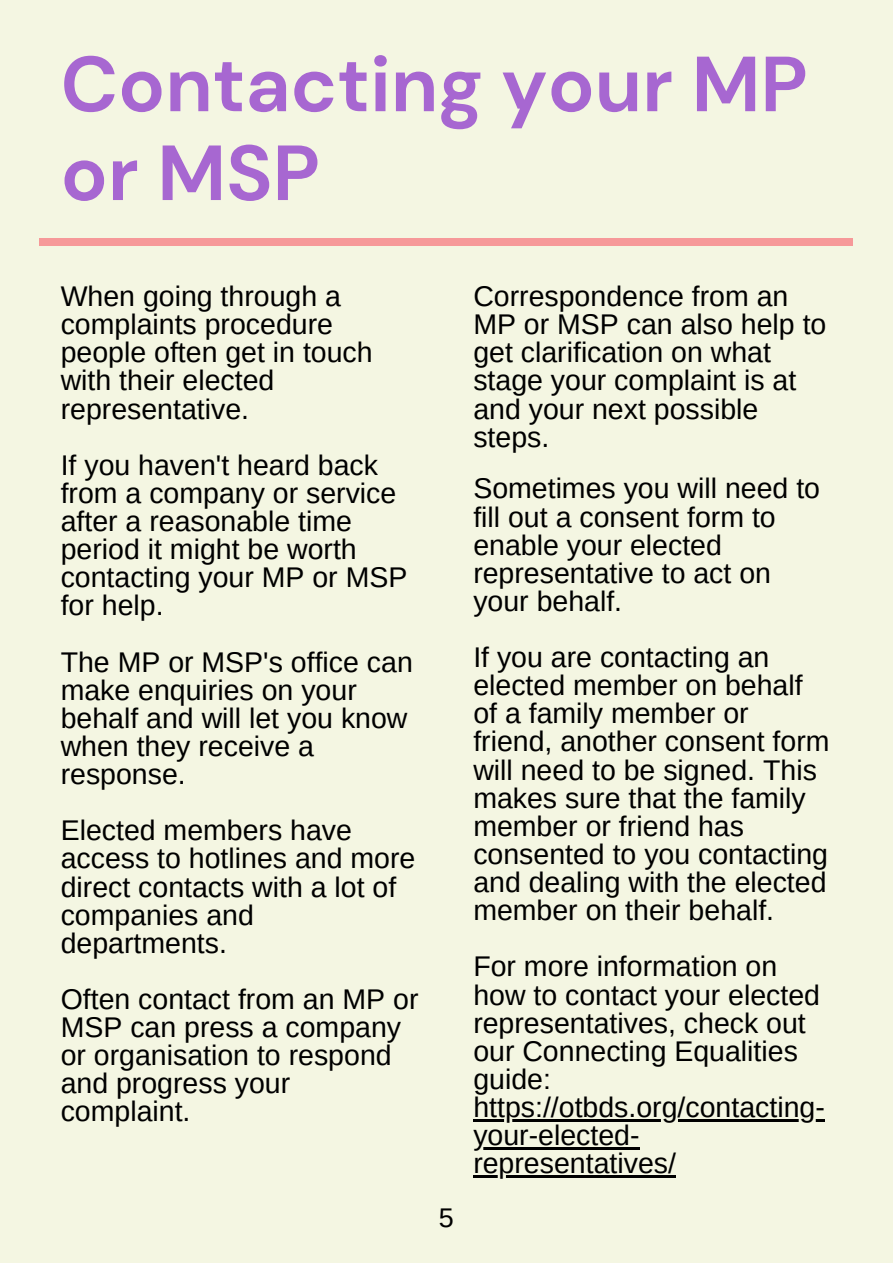
<style>
.page{position:relative;width:893px;height:1264px;background:#fff}
.page>*{position:absolute;margin:0;border:0;box-sizing:border-box;transform-origin:0 0}
.t1{font:700 77.85px/88.8px "DM Sans";color:#a767d1}
.t2{font:28.5px/28px "Arimo";color:#000}
.t3{font:27px "Arimo";color:#000}
</style>
<div class="page">
<div style="left:0;top:0;width:892px;height:1262px;background:#f4f6e2"></div>
<div style="left:39px;top:239px;width:814px;height:7px;background:#f69999"></div>
<hr style="left:473px;top:1119px;width:351px;height:2px;background:#000">
<hr style="left:473px;top:1147px;width:166px;height:2px;background:#000">
<hr style="left:473px;top:1175px;width:203px;height:2px;background:#000">
<p class="t1" style="left:61px;top:40px;width:748px">Contacting your MP or MSP</p>
<p class="t2" style="left:61px;top:282px;width:313px">When going through a complaints procedure people often get in touch with their elected representative.</p>
<p class="t2" style="left:61px;top:451px;width:348px">If you haven't heard back from a company or service after a reasonable time period it might be worth contacting your MP or MSP for help.</p>
<p class="t2" style="left:61px;top:647px;width:353px">The MP or MSP's office can make enquiries on your behalf and will let you know when they receive a response.</p>
<p class="t2" style="left:61px;top:816px;width:356px">Elected members have access to hotlines and more direct contacts with a lot of companies and departments.</p>
<p class="t2" style="left:61px;top:985px;width:359px">Often contact from an MP or<br>MSP can press a company or organisation to respond and progress your complaint.</p>
<p class="t3" style="left:439px;top:1202px;width:16px">5</p>
<p class="t2" style="left:473px;top:282px;width:354px">Correspondence from an<br>MP or MSP can also help to get clarification on what stage your complaint is at and your next possible steps.</p>
<p class="t2" style="left:473px;top:474px;width:348px">Sometimes you will need to fill out a consent form to enable your elected representative to act on your behalf.</p>
<p class="t2" style="left:473px;top:643px;width:358px">If you are contacting an elected member on behalf of a family member or friend, another consent form will need to be signed. This makes sure that the family member or friend has consented to you contacting and dealing with the elected member on their behalf.</p>
<p class="t2" style="left:473px;top:952px;width:353px">For more information on how to contact your elected representatives, check out our Connecting Equalities guide: https://otbds.org/contacting&shy;your-elected&shy;representatives/</p>
</div>
